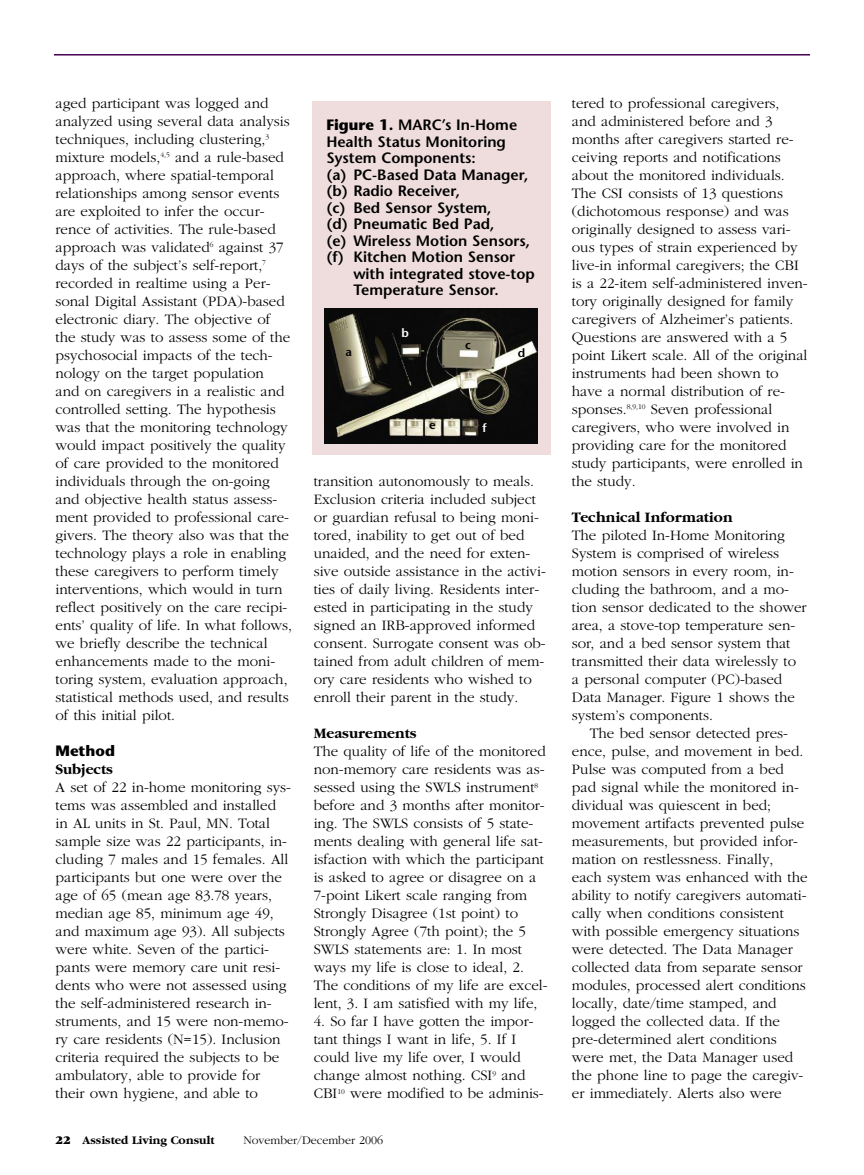
<style>
.page{position:relative;width:864px;height:1175px;background:#fff}
.page>*{position:absolute;margin:0;border:0;box-sizing:border-box;transform-origin:0 0}
.t1{font:300 15px/18px "Garamond";color:#000}
.t2{font:600 15px/16.5px "Stone Sans";color:#000}
.t3{font:700 15px "Garamond";color:#000}
.t4{font:700 15px "Stone Sans";color:#000}
.t5{font:700 12px "Garamond";color:#000}
.t6{font:300 12px "Garamond";color:#000}
.t7{font:600 12px "Stone Sans";color:#000}
.t8{font:600 12px "Stone Sans";color:#fff}
.s1{font-weight:700}
.s2{font-weight:900}
</style>
<div class="page">
<hr style="left:54px;top:54px;width:756px;height:2px;background:#4a0053">
<div style="left:312px;top:101px;width:238px;height:354px;background:#eedddc"></div>
<img style="left:325px;top:308px;width:212px;height:135px">
<p class="t1" style="left:56px;top:94px;width:238px">aged participant was logged and analyzed using several data analysis techniques, including clustering,<sup>3 </sup>mixture models,<sup>4,5</sup> and a rule-based approach, where spatial-temporal relationships among sensor events are exploited to infer the occur&shy;rence of activities. The rule-based approach was validated<sup>6</sup> against 37 days of the subject’s self-report,<sup>7 </sup>recorded in realtime using a Per&shy;sonal Digital Assistant (PDA)-based electronic diary. The objective of the study was to assess some of the psychosocial impacts of the tech&shy;nology on the target population<br>and on caregivers in a realistic and controlled setting. The hypothesis was that the monitoring technology would impact positively the quality of care provided to the monitored individuals through the on-going and objective health status assess&shy;ment provided to professional care&shy;givers. The theory also was that the technology plays a role in enabling these caregivers to perform timely interventions, which would in turn reflect positively on the care recipi&shy;ents’ quality of life. In what follows, we briefly describe the technical enhancements made to the moni&shy;toring system, evaluation approach, statistical methods used, and results of this initial pilot.</p>
<p class="t4" style="left:56px;top:745px;width:61px">Method</p>
<p class="t3" style="left:56px;top:760px;width:59px">Subjects</p>
<p class="t1" style="left:56px;top:778px;width:237px">A set of 22 in-home monitoring sys&shy;tems was assembled and installed in AL units in St. Paul, MN. Total sample size was 22 participants, in&shy;cluding 7 males and 15 females. All participants but one were over the age of 65 (mean age 83.78 years, median age 85, minimum age 49, and maximum age 93). All subjects were white. Seven of the partici&shy;pants were memory care unit resi&shy;dents who were not assessed using the self-administered research in&shy;struments, and 15 were non-memo&shy;ry care residents (N=15). Inclusion criteria required the subjects to be ambulatory, able to provide for their own hygiene, and able to</p>
<p class="t2" style="left:326px;top:118px;width:205px"><span class="s1">Figure 1.</span> MARC’s In-Home<br>Health Status Monitoring<br>System Components:<br>(a) PC-Based Data Manager, (b) Radio Receiver,<br>(c) Bed Sensor System,<br>(d) Pneumatic Bed Pad,<br>(e) Wireless Motion Sensors, (f) Kitchen Motion Sensor</p>
<p class="t2" style="left:353px;top:267px;width:183px">with integrated stove-top<br>Temperature Sensor.</p>
<p class="t7" style="left:346px;top:347px;width:8px">a</p>
<p class="t8" style="left:402px;top:328px;width:9px">b</p>
<p class="t7" style="left:465px;top:340px;width:7px">c</p>
<p class="t7" style="left:429px;top:420px;width:8px">e</p>
<p class="t8" style="left:482px;top:423px;width:6px">f</p>
<p class="t7" style="left:518px;top:348px;width:9px">d</p>
<p class="t1" style="left:314px;top:472px;width:234px">transition autonomously to meals.<br>Exclusion criteria included subject or guardian refusal to being moni&shy;tored, inability to get out of bed unaided, and the need for exten&shy;sive outside assistance in the activi&shy;ties of daily living. Residents inter&shy;ested in participating in the study signed an IRB-approved informed consent. Surrogate consent was ob&shy;tained from adult children of mem&shy;ory care residents who wished to enroll their parent in the study.</p>
<p class="t3" style="left:314px;top:724px;width:105px">Measurements</p>
<p class="t1" style="left:314px;top:742px;width:235px">The quality of life of the monitored non-memory care residents was as&shy;sessed using the SWLS instrument<sup>8 </sup>before and 3 months after monitor&shy;ing. The SWLS consists of 5 state&shy;ments dealing with general life sat&shy;isfaction with which the participant is asked to agree or disagree on a 7-point Likert scale ranging from Strongly Disagree (1st point) to Strongly Agree (7th point); the 5<br>SWLS statements are: 1. In most ways my life is close to ideal, 2.<br>The conditions of my life are excel&shy;lent, 3. I am satisfied with my life,</p>
<p class="t1" style="left:314px;top:1012px;width:232px">4. So far I have gotten the impor&shy;tant things I want in life, 5. If I could live my life over, I would change almost nothing. CSI<sup>9</sup> and<br>CBI<sup>10</sup> were modified to be adminis-</p>
<p class="t5" style="left:56px;top:1132px;width:160px"><span class="s2">22</span> Assisted Living Consult</p>
<p class="t6" style="left:243px;top:1132px;width:141px">November/December 2006</p>
<p class="t1" style="left:572px;top:94px;width:237px">tered to professional caregivers,<br>and administered before and 3 months after caregivers started re&shy;ceiving reports and notifications about the monitored individuals.<br>The CSI consists of 13 questions (dichotomous response) and was originally designed to assess vari&shy;ous types of strain experienced by live-in informal caregivers; the CBI is a 22-item self-administered inven&shy;tory originally designed for family caregivers of Alzheimer’s patients.<br>Questions are answered with a 5 point Likert scale. All of the original instruments had been shown to have a normal distribution of re&shy;sponses.<sup>8,9,10</sup> Seven professional caregivers, who were involved in providing care for the monitored study participants, were enrolled in the study.</p>
<p class="t3" style="left:572px;top:508px;width:162px">Technical Information</p>
<p class="t1" style="left:572px;top:526px;width:236px">The piloted In-Home Monitoring<br>System is comprised of wireless motion sensors in every room, in&shy;cluding the bathroom, and a mo&shy;tion sensor dedicated to the shower area, a stove-top temperature sen&shy;sor, and a bed sensor system that transmitted their data wirelessly to a personal computer (PC)-based<br>Data Manager. Figure 1 shows the system’s components.</p>
<p class="t1" style="left:572px;top:724px;width:237px;text-indent:18px">The bed sensor detected pres&shy;ence, pulse, and movement in bed.<br>Pulse was computed from a bed pad signal while the monitored in&shy;dividual was quiescent in bed; movement artifacts prevented pulse measurements, but provided infor&shy;mation on restlessness. Finally,<br>each system was enhanced with the ability to notify caregivers automati&shy;cally when conditions consistent with possible emergency situations were detected. The Data Manager collected data from separate sensor modules, processed alert conditions locally, date/time stamped, and logged the collected data. If the pre-determined alert conditions were met, the Data Manager used the phone line to page the caregiv&shy;er immediately. Alerts also were</p>
</div>
